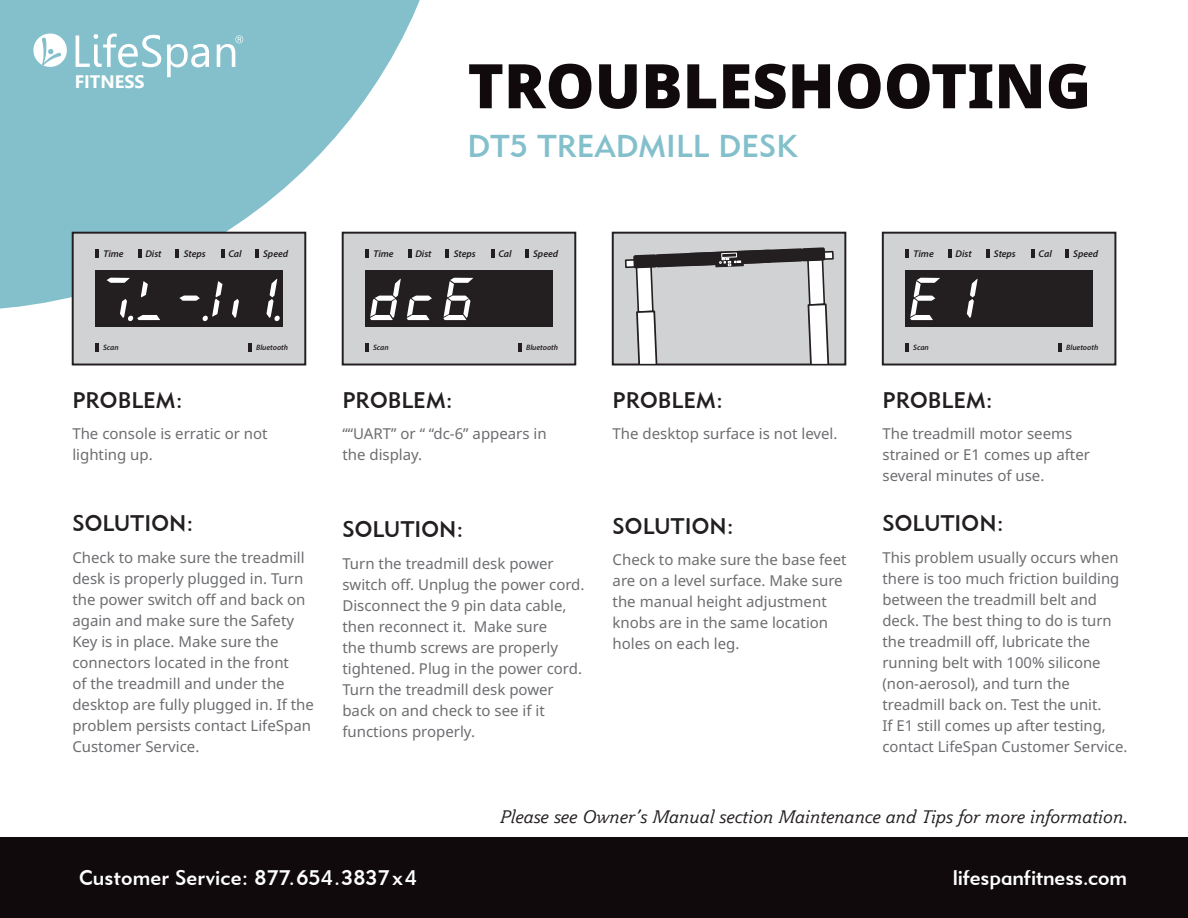
<style>
.page{position:relative;width:1188px;height:918px;background:#fff}
.page>*{position:absolute;margin:0;border:0;box-sizing:border-box;transform-origin:0 0}
.Index_Category{font:900 61.5px "Noto Sans";color:#110a0c}
.t1{font:54.3px "Segment 7 Standard";color:#fff}
.Index_Category-2{font:31.5px "Geometric 415 BT Medium A";letter-spacing:.005em;color:#83c0cb}
.QSG_Side_B_Title{font:22.5px "Geometric 415 BT Medium A";letter-spacing:.005em;color:#231f20}
.Body_QSG{font:21px "Geometric 415 BT Medium A";letter-spacing:.005em;color:#fff}
.large_body_white{font:21px "Geometric 415 BT Medium A";letter-spacing:-.005em;color:#fff}
.QSG_Side_B_Line{font:italic 18px "Plume";letter-spacing:.005em;color:#231f20}
.t2{font:700 18px "Gisha";color:#fff}
.QSG_Side_B_Body{font:15px/21px "Noto Sans";color:#6c6d70}
.t3{font:italic 600 9.9px "Myriad Pro";color:#231f20}
.t4{font:italic 600 7.8px "Myriad Pro";color:#231f20}
</style>
<div class="page">
<svg style="left:0;top:0;width:458px;height:310px;fill:#83c0cb"></svg>
<div style="left:0;top:837px;width:1188px;height:81px;background:#110a0c"></div>
<svg style="left:31px;top:31px;width:38px;height:38px"></svg>
<svg style="left:76px;top:33px;width:85px;height:34px"></svg>
<svg style="left:167px;top:44px;width:42px;height:33px"></svg>
<svg style="left:217px;top:35px;width:26px;height:32px"></svg>
<div style="left:343px;top:233px;width:232px;height:132px;background:#d1d2d4"></div>
<div style="left:342px;top:232px;width:234px;height:134px;border:2px solid #231f20"></div>
<div style="left:365px;top:270px;width:188px;height:57px;background:#231f20"></div>
<svg style="left:365px;top:249px;width:4px;height:9px"></svg>
<svg style="left:365px;top:343px;width:4px;height:9px"></svg>
<svg style="left:518px;top:343px;width:4px;height:9px"></svg>
<svg style="left:408px;top:249px;width:3px;height:9px"></svg>
<svg style="left:446px;top:249px;width:3px;height:9px"></svg>
<svg style="left:491px;top:249px;width:4px;height:9px"></svg>
<svg style="left:525px;top:249px;width:4px;height:9px"></svg>
<div style="left:613px;top:233px;width:232px;height:132px;background:#d1d2d4"></div>
<div style="left:612px;top:232px;width:234px;height:134px;border:2px solid #231f20"></div>
<svg style="left:624px;top:247px;width:211px;height:117px"></svg>
<div style="left:883px;top:233px;width:232px;height:132px;background:#d1d2d4"></div>
<div style="left:882px;top:232px;width:234px;height:134px;border:2px solid #231f20"></div>
<div style="left:905px;top:270px;width:188px;height:57px;background:#231f20"></div>
<svg style="left:905px;top:249px;width:4px;height:9px"></svg>
<svg style="left:905px;top:343px;width:4px;height:9px"></svg>
<svg style="left:1058px;top:343px;width:4px;height:9px"></svg>
<svg style="left:948px;top:249px;width:3px;height:9px"></svg>
<svg style="left:986px;top:249px;width:3px;height:9px"></svg>
<svg style="left:1031px;top:249px;width:4px;height:9px"></svg>
<svg style="left:1065px;top:249px;width:4px;height:9px"></svg>
<div style="left:73px;top:233px;width:232px;height:132px;background:#d1d2d4"></div>
<div style="left:72px;top:232px;width:234px;height:134px;border:2px solid #231f20"></div>
<div style="left:95px;top:270px;width:188px;height:57px;background:#231f20"></div>
<svg style="left:95px;top:249px;width:4px;height:9px"></svg>
<svg style="left:95px;top:343px;width:4px;height:9px"></svg>
<svg style="left:248px;top:343px;width:4px;height:9px"></svg>
<svg style="left:138px;top:249px;width:3px;height:9px"></svg>
<svg style="left:176px;top:249px;width:3px;height:9px"></svg>
<svg style="left:221px;top:249px;width:4px;height:9px"></svg>
<svg style="left:255px;top:249px;width:4px;height:9px"></svg>
<svg style="left:107px;top:278px;width:53px;height:43px"></svg>
<svg style="left:179px;top:281px;width:60px;height:40px"></svg>
<svg style="left:266px;top:279px;width:14px;height:42px"></svg>
<p class="t2" style="left:75px;top:72px;width:71px">FITNESS</p>
<p class="Index_Category" style="left:468px;top:39px;width:625px">TROUBLESHOOTING</p>
<p class="Index_Category-2" style="left:468px;top:127px;width:331px">DT5 TREADMILL DESK</p>
<p class="t3" style="left:104px;top:247px;width:22px">Time</p>
<p class="t3" style="left:145px;top:247px;width:18px">Dist</p>
<p class="t3" style="left:184px;top:247px;width:24px">Steps</p>
<p class="t3" style="left:228px;top:247px;width:15px">Cal</p>
<p class="t3" style="left:263px;top:247px;width:27px">Speed</p>
<p class="t3" style="left:374px;top:247px;width:22px">Time</p>
<p class="t3" style="left:415px;top:247px;width:18px">Dist</p>
<p class="t3" style="left:454px;top:247px;width:24px">Steps</p>
<p class="t3" style="left:498px;top:247px;width:15px">Cal</p>
<p class="t3" style="left:533px;top:247px;width:27px">Speed</p>
<p class="t3" style="left:914px;top:247px;width:22px">Time</p>
<p class="t3" style="left:955px;top:247px;width:18px">Dist</p>
<p class="t3" style="left:994px;top:247px;width:24px">Steps</p>
<p class="t3" style="left:1039px;top:247px;width:15px">Cal</p>
<p class="t3" style="left:1073px;top:247px;width:27px">Speed</p>
<p class="t1" style="left:367px;top:277px;width:113px">dc6</p>
<p class="t1" style="left:907px;top:277px;width:76px">E1</p>
<p class="t4" style="left:103px;top:342px;width:17px">Scan</p>
<p class="t4" style="left:256px;top:342px;width:34px">Bluetooth</p>
<p class="t4" style="left:373px;top:342px;width:17px">Scan</p>
<p class="t4" style="left:526px;top:342px;width:34px">Bluetooth</p>
<p class="t4" style="left:913px;top:342px;width:17px">Scan</p>
<p class="t4" style="left:1066px;top:342px;width:34px">Bluetooth</p>
<p class="QSG_Side_B_Title" style="left:72px;top:386px;width:112px">PROBLEM:</p>
<p class="QSG_Side_B_Body" style="left:72px;top:424px;width:197px">The console is erratic or not lighting up.</p>
<p class="QSG_Side_B_Title" style="left:342px;top:386px;width:112px">PROBLEM:</p>
<p class="QSG_Side_B_Body" style="left:342px;top:424px;width:206px">““UART” or “ “dc-6” appears in the display.</p>
<p class="QSG_Side_B_Title" style="left:613px;top:386px;width:112px">PROBLEM:</p>
<p class="QSG_Side_B_Body" style="left:613px;top:424px;width:226px">The desktop surface is not level.</p>
<p class="QSG_Side_B_Title" style="left:882px;top:386px;width:112px">PROBLEM:</p>
<p class="QSG_Side_B_Body" style="left:882px;top:424px;width:209px">The treadmill motor seems strained or E1 comes up after several minutes of use.</p>
<p class="QSG_Side_B_Title" style="left:72px;top:509px;width:123px">SOLUTION:</p>
<p class="QSG_Side_B_Body" style="left:72px;top:547px;width:243px">Check to make sure the treadmill desk is properly plugged in. Turn the power switch off and back on again and make sure the Safety<br>Key is in place. Make sure the connectors located in the front<br>of the treadmill and under the desktop are fully plugged in. If the problem persists contact LifeSpan<br>Customer Service.</p>
<p class="QSG_Side_B_Title" style="left:342px;top:515px;width:123px">SOLUTION:</p>
<p class="QSG_Side_B_Body" style="left:342px;top:553px;width:244px">Turn the treadmill desk power switch off. Unplug the power cord.<br>Disconnect the 9 pin data cable, then reconnect it. Make sure<br>the thumb screws are properly tightened. Plug in the power cord.<br>Turn the treadmill desk power back on and check to see if it functions properly.</p>
<p class="QSG_Side_B_Title" style="left:613px;top:512px;width:123px">SOLUTION:</p>
<p class="QSG_Side_B_Body" style="left:613px;top:550px;width:235px">Check to make sure the base feet are on a level surface. Make sure the manual height adjustment knobs are in the same location holes on each leg.</p>
<p class="QSG_Side_B_Title" style="left:882px;top:509px;width:123px">SOLUTION:</p>
<p class="QSG_Side_B_Body" style="left:882px;top:547px;width:246px">This problem usually occurs when there is too much friction building between the treadmill belt and deck. The best thing to do is turn the treadmill off, lubricate the running belt with 100% silicone (non-aerosol), and turn the treadmill back on. Test the unit.<br>If E1 still comes up after testing, contact LifeSpan Customer Service.</p>
<p class="QSG_Side_B_Line" style="left:500px;top:805px;width:629px">Please see Owner’s Manual section Maintenance and Tips for more information.</p>
<p class="Body_QSG" style="left:79px;top:865px;width:339px">Customer Service: 877.654.3837 x4</p>
<p class="large_body_white" style="left:953px;top:865px;width:176px">lifespanfitness.com</p>
</div>
